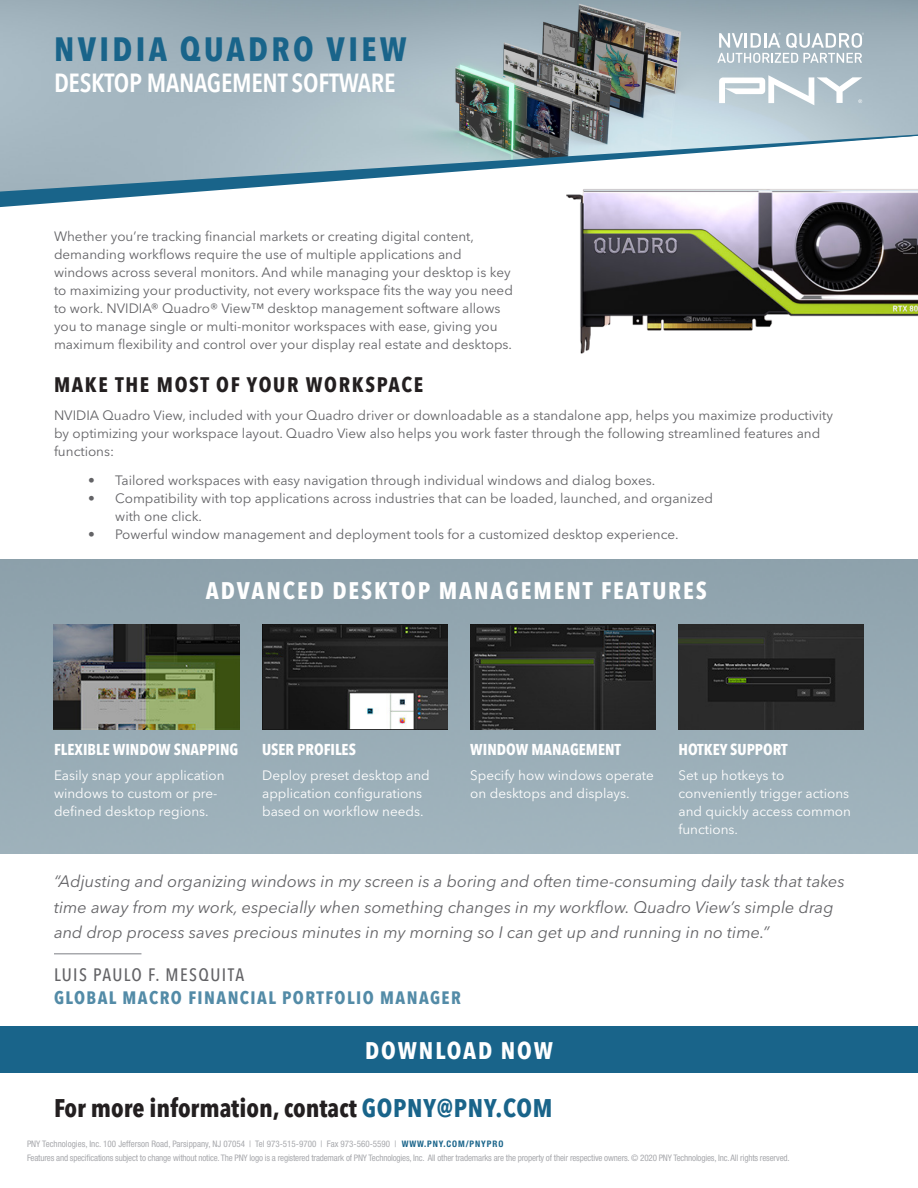
<style>
.page{position:relative;width:918px;height:1188px;background:#fff}
.page>*{position:absolute;margin:0;border:0;box-sizing:border-box;transform-origin:0 0}
.t1{font:700 33.6px "Avenir Next Condensed";letter-spacing:.1em;color:#19648a}
.t2{font:600 26.25px "Avenir Next Condensed";letter-spacing:-.01em;color:#fff}
.t3{font:700 25.5px "Avenir Next Condensed";color:#231f20}
.t4{font:700 24px "Avenir Next Condensed";letter-spacing:.08em;color:#fff}
.t5{font:700 21px "Avenir Next Condensed";letter-spacing:.08em;color:#231f20}
.t6{font:700 18px "Avenir Next Condensed";letter-spacing:.08em;color:#538ba7}
.t7{font:500 18px "Avenir Next Condensed";letter-spacing:.08em;color:#636366}
.t8{font:italic 16.5px/25.5px "Avenir Next LT Pro";color:#636366}
.t9{font:700 15.75px "Avenir Next Condensed";color:#fff}
.t10{font:13.5px/18px "Avenir Next LT Pro";color:#636366}
.t11{font:13.5px/18px "Avenir Next LT Pro";color:#fff}
.t12{font:condensed 9px "Helvetica Neue LT Std";letter-spacing:-.02em;color:#a8a9ad}
.t13{font:condensed 9px "Helvetica Neue LT Std";color:#a8a9ad}
.s1{color:#19648a}
.s2{font-weight:700;color:#19648a}
</style>
<div class="page">
<img style="left:0;top:0;width:918px;height:135px">
<svg style="left:0;top:135px;width:918px;height:72px"></svg>
<img style="left:555px;top:188px;width:363px;height:166px">
<img style="left:0;top:560px;width:918px;height:294px">
<img style="left:678px;top:625px;width:186px;height:105px">
<img style="left:54px;top:625px;width:186px;height:105px">
<img style="left:262px;top:625px;width:186px;height:105px">
<img style="left:470px;top:625px;width:186px;height:105px">
<hr style="left:54px;top:953px;width:87px;height:2px;background:#a8a9ad">
<div style="left:0;top:1027px;width:918px;height:46px;background:#19648a"></div>
<svg style="left:717px;top:33px;width:147px;height:30px"></svg>
<svg style="left:719px;top:75px;width:143px;height:30px"></svg>
<p class="t1" style="left:54px;top:28px;width:354px">NVIDIA QUADRO VIEW</p>
<p class="t2" style="left:54px;top:60px;width:343px">DESKTOP MANAGEMENT SOFTWARE</p>
<p class="t10" style="left:54px;top:227px;width:460px">Whether you’re tracking financial markets or creating digital content, demanding workflows require the use of multiple applications and windows across several monitors. And while managing your desktop is key to maximizing your productivity, not every workspace fits the way you need to work. NVIDIA® Quadro® View™ desktop management software allows you to manage single or multi-monitor workspaces with ease, giving you maximum flexibility and control over your display real estate and desktops.</p>
<p class="t5" style="left:54px;top:371px;width:371px">MAKE THE MOST OF YOUR WORKSPACE</p>
<p class="t10" style="left:54px;top:406px;width:781px">NVIDIA Quadro View, included with your Quadro driver or downloadable as a standalone app, helps you maximize productivity by optimizing your workspace layout. Quadro View also helps you work faster through the following streamlined features and functions:</p>
<p class="t10" style="left:88px;top:471px;width:569px">• Tailored workspaces with easy navigation through individual windows and dialog boxes.</p>
<p class="t10" style="left:115px;top:489px;width:599px;text-indent:-27px">• Compatibility with top applications across industries that can be loaded, launched, and organized with one click.</p>
<p class="t10" style="left:88px;top:525px;width:592px">• Powerful window management and deployment tools for a customized desktop experience.</p>
<p class="t4" style="left:206px;top:576px;width:503px">ADVANCED DESKTOP MANAGEMENT FEATURES</p>
<p class="t9" style="left:54px;top:739px;width:186px">FLEXIBLE WINDOW SNAPPING</p>
<p class="t9" style="left:262px;top:739px;width:95px">USER PROFILES</p>
<p class="t9" style="left:470px;top:739px;width:152px">WINDOW MANAGEMENT</p>
<p class="t9" style="left:678px;top:739px;width:111px">HOTKEY SUPPORT</p>
<p class="t11" style="left:54px;top:766px;width:172px">Easily snap your application windows to custom or pre&shy;defined desktop regions.</p>
<p class="t11" style="left:262px;top:766px;width:169px">Deploy preset desktop and application configurations based on workflow needs.</p>
<p class="t11" style="left:470px;top:766px;width:185px">Specify how windows operate on desktops and displays.</p>
<p class="t11" style="left:678px;top:766px;width:174px">Set up hotkeys to conveniently trigger actions and quickly access common functions.</p>
<p class="t8" style="left:54px;top:869px;width:792px">“Adjusting and organizing windows in my screen is a boring and often time-consuming daily task that takes time away from my work, especially when something changes in my workflow. Quadro View’s simple drag and drop process saves precious minutes in my morning so I can get up and running in no time.”</p>
<p class="t7" style="left:54px;top:964px;width:192px">LUIS PAULO F. MESQUITA</p>
<p class="t6" style="left:54px;top:986px;width:408px">GLOBAL MACRO FINANCIAL PORTFOLIO MANAGER</p>
<p class="t4" style="left:365px;top:1036px;width:189px">DOWNLOAD NOW</p>
<p class="t3" style="left:54px;top:1092px;width:500px">For more information, contact <span class="s1">GOPNY@PNY.COM</span></p>
<p class="t13" style="left:27px;top:1139px;width:478px">PNY Technologies, Inc. 100 Jefferson Road, Parsippany, NJ 07054 | Tel 973-515-9700 | Fax 973-560-5590 | <span class="s2">WWW.PNY.COM/PNYPRO</span></p>
<p class="t12" style="left:27px;top:1153px;width:764px">Features and specifications subject to change without notice. The PNY logo is a registered trademark of PNY Technologies, Inc. All other trademarks are the property of their respective owners. © 2020 PNY Technologies, Inc. All rights reserved.</p>
</div>
